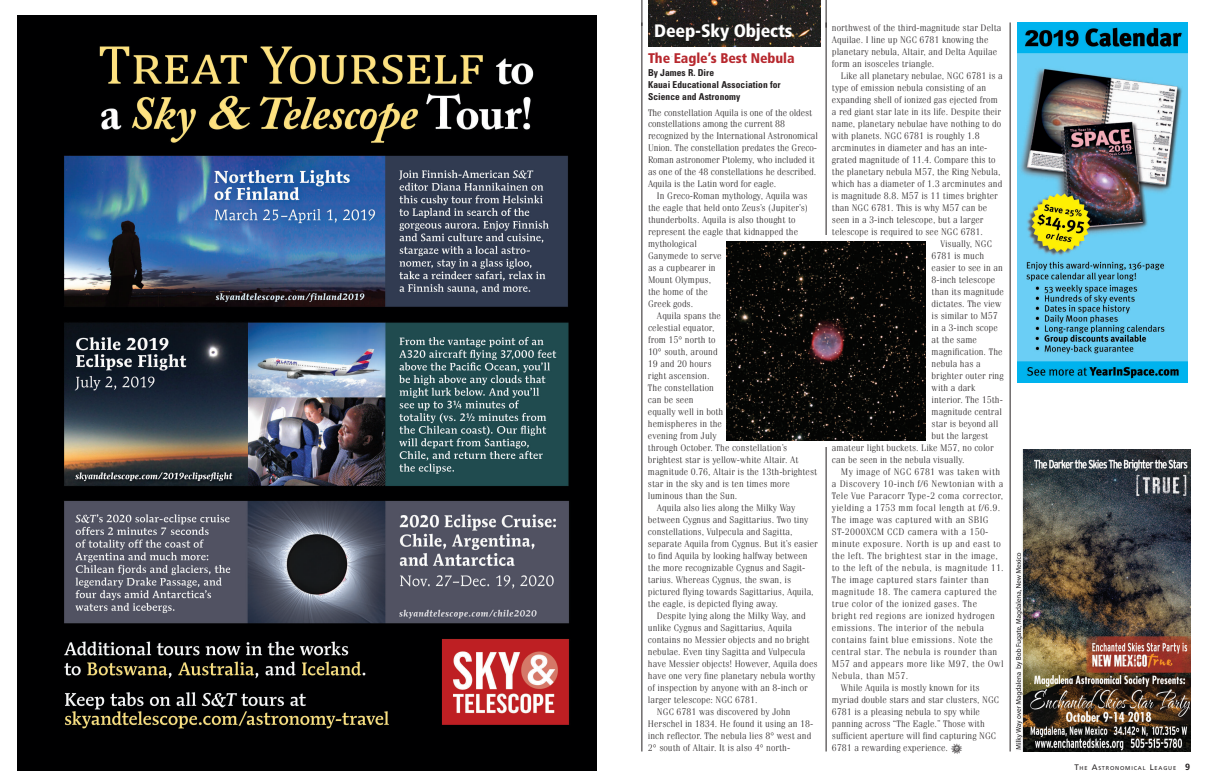
<style>
.page{position:relative;width:1224px;height:783px;background:#fff}
.page>*{position:absolute;margin:0;border:0;box-sizing:border-box;transform-origin:0 0}
.t1{font:900 condensed 18px "Frutiger";letter-spacing:-.01em;color:#fff}
.t2{font:900 condensed 14px "Frutiger";letter-spacing:-.005em;color:#b7282e}
.t3{font:300 9.5px/12px "Fenice";letter-spacing:.005em;color:#231f20}
.t4{font:300 9.5px "Fenice";letter-spacing:.035em;color:#231f20}
.t5{font:700 condensed 9.5px/12px "Univers";letter-spacing:.005em;color:#231f20}
.t6{font:5.6px "Frutiger";letter-spacing:.145em;color:#231f20}
.s1{font-family:"Df Organics Plain";font-weight:400;font-size:11px}
.s2{font-size:8px}
.s3{font-weight:700;font-size:9px}
</style>
<div class="page">
<img style="left:17px;top:15px;width:579px;height:755px">
<hr style="left:642px;top:22px;width:1px;height:730px;background:#231f20">
<hr style="left:826px;top:22px;width:1px;height:730px;background:#231f20">
<hr style="left:1010px;top:22px;width:1px;height:730px;background:#231f20">
<svg style="left:823px;top:235px;width:7px;height:211px"></svg>
<img style="left:648px;top:0;width:172px;height:46px">
<svg style="left:826px;top:0;width:1px;height:28px"></svg>
<svg style="left:642px;top:0;width:1px;height:26px"></svg>
<img style="left:1015px;top:449px;width:176px;height:303px">
<img style="left:1017px;top:22px;width:171px;height:360px">
<img style="left:726px;top:242px;width:200px;height:198px">
<h1 class="t1" style="left:654px;top:19px;width:140px">Deep-Sky Objects</h1>
<h2 class="t2" style="left:648px;top:50px;width:148px">The Eagle’s Best Nebula</h2>
<p class="t5" style="left:648px;top:66px;width:134px">By James R. Dire<br>Kauai Educational Association for<br>Science and Astronomy</p>
<p class="t3" style="left:648px;top:106px;width:171px">The constellation Aquila is one of the oldest constellations among the current 88 recognized by the International Astronomical Union. The constellation predates the Greco-Roman astronomer Ptolemy, who included it as one of the 48 constellations he described.<br>Aquila is the Latin word for eagle.</p>
<p class="t3" style="left:657px;top:190px;width:152px">In Greco-Roman mythology, Aquila was</p>
<p class="t3" style="left:648px;top:202px;width:161px">the eagle that held onto Zeus’s (Jupiter’s)</p>
<p class="t3" style="left:648px;top:214px;width:149px">thunderbolts. Aquila is also thought to</p>
<p class="t3" style="left:648px;top:226px;width:152px">represent the eagle that kidnapped the</p>
<p class="t3" style="left:648px;top:238px;width:50px">mythological</p>
<p class="t3" style="left:648px;top:250px;width:75px">Ganymede to serve</p>
<p class="t3" style="left:648px;top:262px;width:69px">as a cupbearer in</p>
<p class="t3" style="left:648px;top:274px;width:65px">Mount Olympus,</p>
<p class="t3" style="left:648px;top:286px;width:62px">the home of the</p>
<p class="t3" style="left:648px;top:298px;width:47px">Greek gods.</p>
<p class="t3" style="left:657px;top:310px;width:66px">Aquila spans the</p>
<p class="t3" style="left:648px;top:322px;width:68px">celestial equator,</p>
<p class="t3" style="left:648px;top:334px;width:69px">from 15 north to</p>
<p class="t3" style="left:648px;top:346px;width:71px">10 south, around</p>
<p class="t3" style="left:648px;top:358px;width:65px">19 and 20 hours</p>
<p class="t3" style="left:648px;top:370px;width:63px">right ascension.</p>
<p class="t3" style="left:648px;top:382px;width:67px">The constellation</p>
<p class="t3" style="left:648px;top:394px;width:47px">can be seen</p>
<p class="t3" style="left:648px;top:406px;width:77px">equally well in both</p>
<p class="t3" style="left:648px;top:418px;width:75px">hemispheres in the</p>
<p class="t3" style="left:648px;top:430px;width:70px">evening from July</p>
<p class="t3" style="left:648px;top:442px;width:141px">through October. The constellation’s</p>
<p class="t3" style="left:648px;top:454px;width:152px">brightest star is yellow-white Altair. At</p>
<p class="t3" style="left:648px;top:466px;width:171px">magnitude 0.76, Altair is the 13th-brightest</p>
<p class="t3" style="left:648px;top:478px;width:143px">star in the sky and is ten times more</p>
<p class="t3" style="left:648px;top:490px;width:91px">luminous than the Sun.</p>
<p class="t3" style="left:657px;top:502px;width:140px">Aquila also lies along the Milky Way</p>
<p class="t3" style="left:648px;top:514px;width:162px">between Cygnus and Sagittarius. Two tiny</p>
<p class="t3" style="left:648px;top:526px;width:146px">constellations, Vulpecula and Sagitta,</p>
<p class="t3" style="left:648px;top:538px;width:171px">separate Aquila from Cygnus. But it’s easier</p>
<p class="t3" style="left:648px;top:550px;width:161px">to find Aquila by looking halfway between</p>
<p class="t3" style="left:648px;top:562px;width:159px">the more recognizable Cygnus and Sagit-</p>
<p class="t3" style="left:648px;top:574px;width:145px">tarius. Whereas Cygnus, the swan, is</p>
<p class="t3" style="left:648px;top:586px;width:167px">pictured flying towards Sagittarius, Aquila,</p>
<p class="t3" style="left:648px;top:598px;width:131px">the eagle, is depicted flying away.</p>
<p class="t3" style="left:657px;top:610px;width:150px">Despite lying along the Milky Way, and</p>
<p class="t3" style="left:648px;top:622px;width:146px">unlike Cygnus and Sagittarius, Aquila</p>
<p class="t3" style="left:648px;top:634px;width:163px">contains no Messier objects and no bright</p>
<p class="t3" style="left:648px;top:646px;width:159px">nebulae. Even tiny Sagitta and Vulpecula</p>
<p class="t3" style="left:648px;top:658px;width:171px">have Messier objects! However, Aquila does</p>
<p class="t3" style="left:648px;top:670px;width:169px">have one very fine planetary nebula worthy</p>
<p class="t3" style="left:648px;top:682px;width:161px">of inspection by anyone with an 8-inch or</p>
<p class="t3" style="left:648px;top:694px;width:111px">larger telescope: NGC 6781.</p>
<p class="t3" style="left:657px;top:706px;width:135px">NGC 6781 was discovered by John</p>
<p class="t3" style="left:648px;top:718px;width:167px">Herschel in 1834. He found it using an 18-</p>
<p class="t3" style="left:648px;top:730px;width:165px">inch reflector. The nebula lies 8 west and</p>
<p class="t3" style="left:648px;top:742px;width:144px">2 south of Altair. It is also 4 north-</p>
<p class="t3" style="left:832px;top:22px;width:171px">northwest of the third-magnitude star Delta Aquilae. I line up NGC 6781 knowing the planetary nebula, Altair, and Delta Aquilae form an isosceles triangle.</p>
<p class="t3" style="left:841px;top:70px;width:163px">Like all planetary nebulae, NGC 6781 is a</p>
<p class="t3" style="left:832px;top:82px;width:156px">type of emission nebula consisting of an</p>
<p class="t3" style="left:832px;top:94px;width:167px">expanding shell of ionized gas ejected from</p>
<p class="t3" style="left:832px;top:106px;width:171px">a red giant star late in its life. Despite their</p>
<p class="t3" style="left:832px;top:118px;width:171px">name, planetary nebulae have nothing to do</p>
<p class="t3" style="left:832px;top:130px;width:149px">with planets. NGC 6781 is roughly 1.8</p>
<p class="t3" style="left:832px;top:142px;width:157px">arcminutes in diameter and has an inte-</p>
<p class="t3" style="left:832px;top:154px;width:165px">grated magnitude of 11.4. Compare this to</p>
<p class="t3" style="left:832px;top:166px;width:170px">the planetary nebula M57, the Ring Nebula,</p>
<p class="t3" style="left:832px;top:178px;width:172px">which has a diameter of 1.3 arcminutes and</p>
<p class="t3" style="left:832px;top:190px;width:167px">is magnitude 8.8. M57 is 11 times brighter</p>
<p class="t3" style="left:832px;top:202px;width:157px">than NGC 6781. This is why M57 can be</p>
<p class="t3" style="left:832px;top:214px;width:153px">seen in a 3-inch telescope, but a larger</p>
<p class="t3" style="left:832px;top:226px;width:153px">telescope is required to see NGC 6781.</p>
<p class="t3" style="left:941px;top:238px;width:53px">Visually, NGC</p>
<p class="t3" style="left:932px;top:250px;width:54px">6781 is much</p>
<p class="t3" style="left:932px;top:262px;width:73px">easier to see in an</p>
<p class="t3" style="left:932px;top:274px;width:65px">8-inch telescope</p>
<p class="t3" style="left:932px;top:286px;width:74px">than its magnitude</p>
<p class="t3" style="left:932px;top:298px;width:71px">dictates. The view</p>
<p class="t3" style="left:932px;top:310px;width:68px">is similar to M57</p>
<p class="t3" style="left:932px;top:322px;width:68px">in a 3-inch scope</p>
<p class="t3" style="left:932px;top:334px;width:47px">at the same</p>
<p class="t3" style="left:932px;top:346px;width:72px">magnification. The</p>
<p class="t3" style="left:932px;top:358px;width:50px">nebula has a</p>
<p class="t3" style="left:932px;top:370px;width:74px">brighter outer ring</p>
<p class="t3" style="left:932px;top:382px;width:45px">with a dark</p>
<p class="t3" style="left:932px;top:394px;width:73px">interior. The 15th-</p>
<p class="t3" style="left:932px;top:406px;width:72px">magnitude central</p>
<p class="t3" style="left:932px;top:418px;width:68px">star is beyond all</p>
<p class="t3" style="left:932px;top:430px;width:58px">but the largest</p>
<p class="t3" style="left:832px;top:442px;width:163px">amateur light buckets. Like M57, no color</p>
<p class="t3" style="left:832px;top:454px;width:134px">can be seen in the nebula visually.</p>
<p class="t4" style="left:841px;top:467px;width:161px">My image of NGC 6781 was taken with</p>
<p class="t4" style="left:832px;top:479px;width:173px">a Discovery 10-inch f/6 Newtonian with a</p>
<p class="t4" style="left:832px;top:491px;width:173px">Tele Vue Paracorr Type-2 coma corrector,</p>
<p class="t4" style="left:832px;top:503px;width:170px">yielding a 1753 mm focal length at f/6.9.</p>
<p class="t4" style="left:832px;top:515px;width:158px">The image was captured with an SBIG</p>
<p class="t4" style="left:832px;top:527px;width:158px">ST-2000XCM CCD camera with a 150-</p>
<p class="t4" style="left:832px;top:539px;width:171px">minute exposure. North is up and east to</p>
<p class="t4" style="left:832px;top:551px;width:167px">the left. The brightest star in the image,</p>
<p class="t4" style="left:832px;top:563px;width:173px">to the left of the nebula, is magnitude 11.</p>
<p class="t4" style="left:832px;top:575px;width:158px">The image captured stars fainter than</p>
<p class="t4" style="left:832px;top:587px;width:166px">magnitude 18. The camera captured the</p>
<p class="t4" style="left:832px;top:599px;width:147px">true color of the ionized gases. The</p>
<p class="t4" style="left:832px;top:611px;width:165px">bright red regions are ionized hydrogen</p>
<p class="t4" style="left:832px;top:623px;width:153px">emissions. The interior of the nebula</p>
<p class="t4" style="left:832px;top:635px;width:162px">contains faint blue emissions. Note the</p>
<p class="t4" style="left:832px;top:647px;width:167px">central star. The nebula is rounder than</p>
<p class="t4" style="left:832px;top:659px;width:173px">M57 and appears more like M97, the Owl</p>
<p class="t4" style="left:832px;top:671px;width:78px">Nebula, than M57.</p>
<p class="t3" style="left:841px;top:682px;width:140px">While Aquila is mostly known for its</p>
<p class="t3" style="left:832px;top:694px;width:169px">myriad double stars and star clusters, NGC</p>
<p class="t3" style="left:832px;top:706px;width:150px">6781 is a pleasing nebula to spy while</p>
<p class="t3" style="left:832px;top:718px;width:154px">panning across “The Eagle.” Those with</p>
<p class="t3" style="left:832px;top:730px;width:166px">sufficient aperture will find capturing NGC</p>
<p class="t3" style="left:832px;top:742px;width:132px">6781 a rewarding experience. <span class="s1">8</span></p>
<p class="t6" style="left:1074px;top:764px;width:117px"><span class="s2">T</span>HE <span class="s2">A</span>STRONOMICAL <span class="s2">L</span>EAGUE <span class="s3">9</span></p>
</div>
